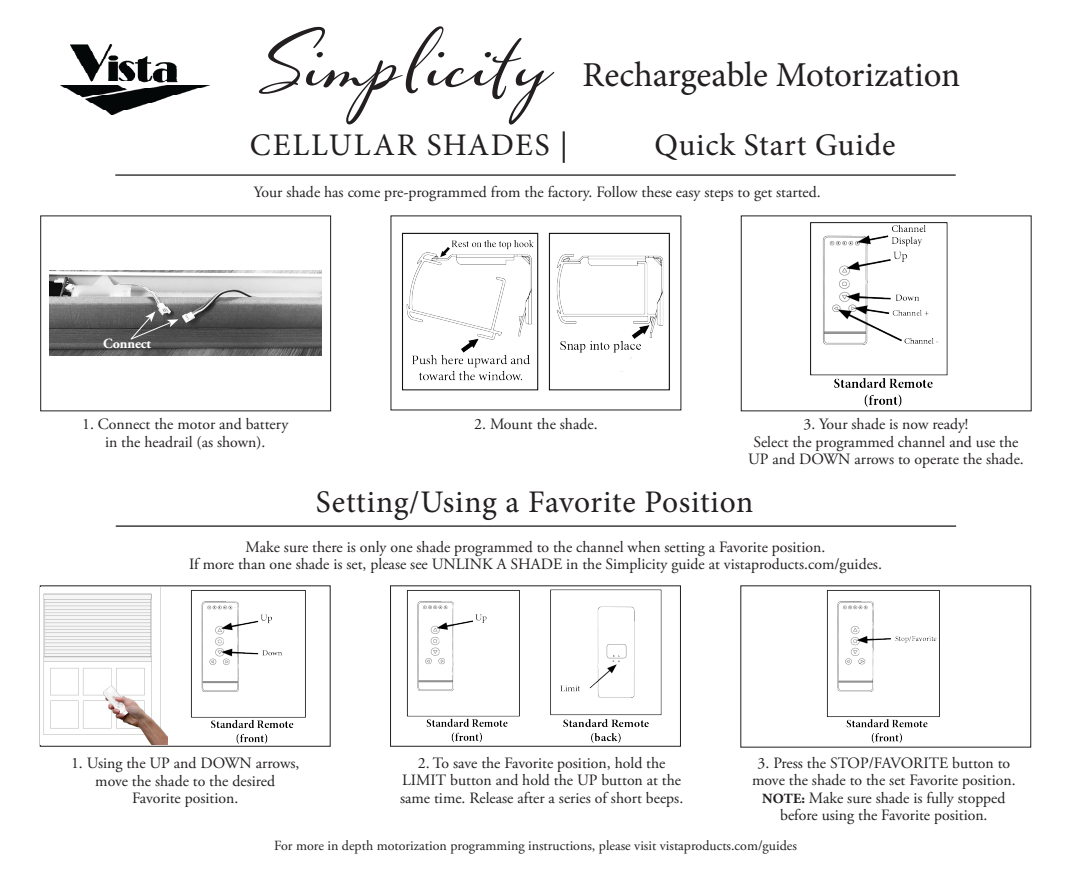
<style>
.page{position:relative;width:1071px;height:882px;background:#fff}
.page>*{position:absolute;margin:0;border:0;box-sizing:border-box;transform-origin:0 0}
.t1{font:35px "Minion Pro";letter-spacing:-.005em;color:#231f20}
.t2{font:31.5px "Minion Pro";letter-spacing:.025em;color:#231f20}
.t3{font:31.5px "Minion Pro";letter-spacing:.055em;color:#231f20}
.t4{font:15.75px/17.5px "Adobe Garamond Pro";color:#231f20;text-align:center}
.t5{font:14px "Adobe Garamond Pro";color:#231f20}
.t6{font:700 14px "Adobe Garamond Pro";letter-spacing:-.01em;color:#fff}
.s1{font-family:"Kat Tail HMK";font-weight:700;font-size:75.25px}
.s2{font-weight:700;font-size:14px}
</style>
<div class="page">
<hr style="left:115px;top:174px;width:841px;height:2px;background:#231f20">
<div style="left:40px;top:215px;width:291px;height:196px;border:1px solid #231f20"></div>
<img style="left:49px;top:270px;width:272px;height:85px">
<svg style="left:130px;top:311px;width:48px;height:29px"></svg>
<img style="left:402px;top:232px;width:268px;height:159px">
<img style="left:810px;top:222px;width:138px;height:185px">
<img style="left:60px;top:44px;width:149px;height:70px">
<hr style="left:116px;top:525px;width:840px;height:2px;background:#231f20">
<div style="left:390px;top:585px;width:291px;height:162px;border:1px solid #231f20"></div>
<img style="left:43px;top:588px;width:118px;height:147px">
<img style="left:102px;top:685px;width:65px;height:60px">
<img style="left:548px;top:585px;width:114px;height:158px">
<img style="left:827px;top:590px;width:113px;height:153px">
<img style="left:190px;top:590px;width:117px;height:157px">
<img style="left:407px;top:590px;width:113px;height:157px">
<p class="t6" style="left:103px;top:336px;width:49px">Connect</p>
<p class="t1" style="left:269px;top:51px;width:693px"><span class="s1">Simplicity</span> Rechargeable Motorization</p>
<p class="t2" style="left:654px;top:124px;width:243px">Quick Start Guide</p>
<p class="t4" style="left:254px;top:184px;width:568px">Your shade has come pre-programmed from the factory. Follow these easy steps to get started.</p>
<p class="t3" style="left:250px;top:124px;width:320px">CELLULAR SHADES |</p>
<p class="t4" style="left:82px;top:416px;width:208px">1. Connect the motor and battery in the headrail (as shown).</p>
<p class="t4" style="left:474px;top:416px;width:125px">2. Mount the shade.</p>
<p class="t4" style="left:748px;top:416px;width:277px">3. Your shade is now ready!<br>Select the programmed channel and use the<br>UP and DOWN arrows to operate the shade.</p>
<p class="t2" style="left:316px;top:481px;width:439px">Setting/Using a Favorite Position</p>
<p class="t4" style="left:189px;top:538px;width:694px">Make sure there is only one shade programmed to the channel when setting a Favorite position.<br>If more than one shade is set, please see UNLINK A SHADE in the Simplicity guide at vistaproducts.com/guides.</p>
<p class="t4" style="left:71px;top:755px;width:230px">1. Using the UP and DOWN arrows, move the shade to the desired</p>
<p class="t4" style="left:132px;top:790px;width:108px">Favorite position.</p>
<p class="t4" style="left:400px;top:755px;width:285px">2. To save the Favorite position, hold the<br>LIMIT button and hold the UP button at the same time. Release after a series of short beeps.</p>
<p class="t4" style="left:752px;top:755px;width:265px">3. Press the STOP/FAVORITE button to move the shade to the set Favorite position.<br><span class="s2">NOTE:</span> Make sure shade is fully stopped before using the Favorite position.</p>
<p class="t5" style="left:274px;top:838px;width:524px">For more in depth motorization programming instructions, please visit vistaproducts.com/guides</p>
</div>
